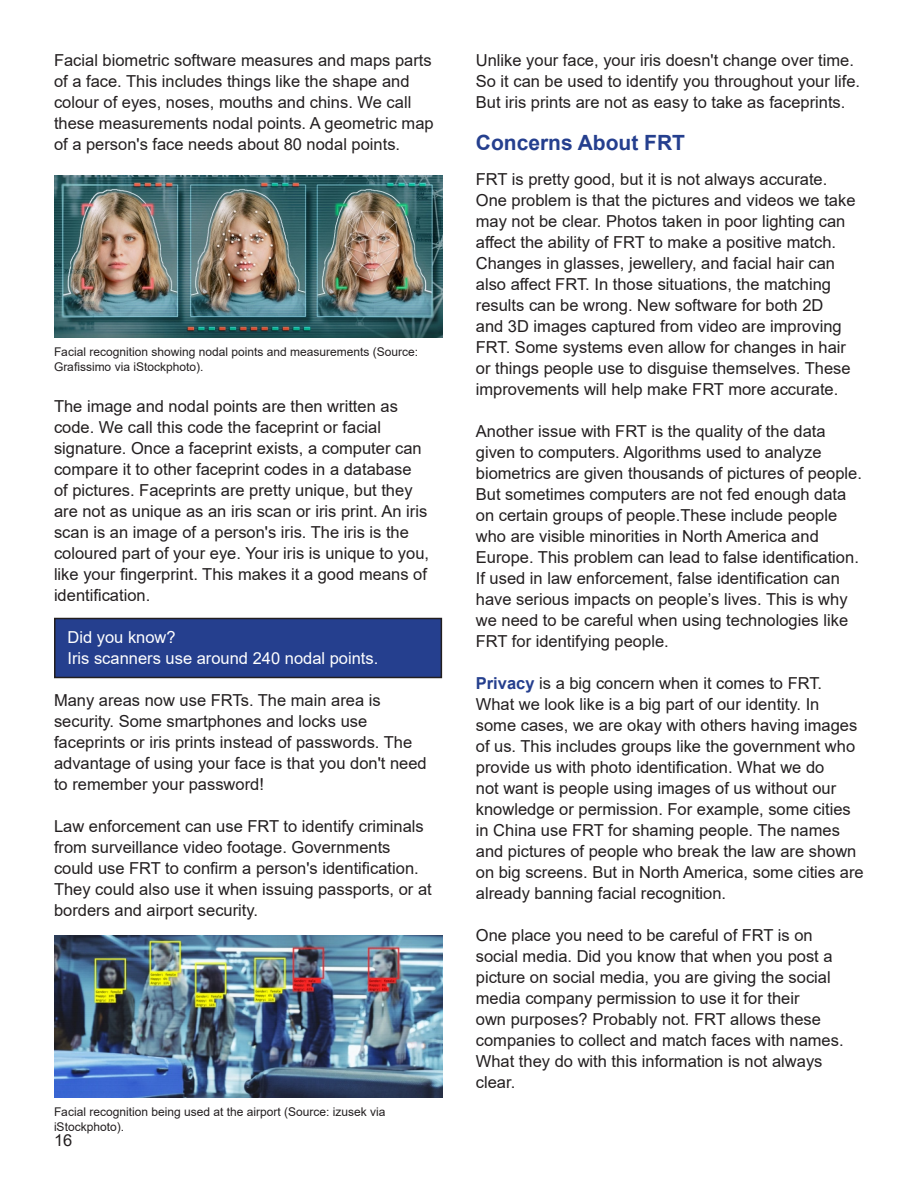
<style>
.page{position:relative;width:918px;height:1188px;background:#fff}
.page>*{position:absolute;margin:0;border:0;box-sizing:border-box;transform-origin:0 0}
.t1{font:700 21px "Arial";color:#253f8e}
.Body_text{font:16.5px/21px "Arial";color:#231f20}
.did_you_know{font:16.5px "Arial";color:#fff}
.t2{font:12px/15px "Arial";color:#231f20}
.s1{font-weight:700;color:#253f8e}
</style>
<div class="page">
<div style="left:55px;top:619px;width:386px;height:58px;background:#253f8e"></div>
<div style="left:54px;top:618px;width:388px;height:60px;border:2px solid #231f20"></div>
<img style="left:54px;top:176px;width:388px;height:162px">
<img style="left:54px;top:936px;width:388px;height:162px">
<p class="Body_text" style="left:54px;top:50px;width:381px">Facial biometric software measures and maps parts of a face. This includes things like the shape and colour of eyes, noses, mouths and chins. We call these measurements nodal points. A geometric map of a person's face needs about 80 nodal points.</p>
<p class="t2" style="left:54px;top:344px;width:366px">Facial recognition showing nodal points and measurements (Source:<br>Grafissimo via iStockphoto).</p>
<p class="Body_text" style="left:54px;top:395px;width:377px">The image and nodal points are then written as code. We call this code the faceprint or facial signature. Once a faceprint exists, a computer can compare it to other faceprint codes in a database of pictures. Faceprints are pretty unique, but they are not as unique as an iris scan or iris print. An iris scan is an image of a person's iris. The iris is the coloured part of your eye. Your iris is unique to you, like your fingerprint. This makes it a good means of identification.</p>
<p class="did_you_know" style="left:68px;top:625px;width:110px">Did you know?</p>
<p class="did_you_know" style="left:68px;top:646px;width:312px">Iris scanners use around 240 nodal points.</p>
<p class="Body_text" style="left:54px;top:689px;width:374px">Many areas now use FRTs. The main area is security. Some smartphones and locks use faceprints or iris prints instead of passwords. The advantage of using your face is that you don't need to remember your password!</p>
<p class="Body_text" style="left:54px;top:815px;width:379px">Law enforcement can use FRT to identify criminals from surveillance video footage. Governments could use FRT to confirm a person's identification.<br>They could also use it when issuing passports, or at borders and airport security.</p>
<p class="t2" style="left:54px;top:1104px;width:333px">Facial recognition being used at the airport (Source: izusek via iStockphoto).</p>
<p class="Body_text" style="left:54px;top:1130px;width:20px">16</p>
<p class="Body_text" style="left:476px;top:50px;width:386px">Unlike your face, your iris doesn't change over time.<br>So it can be used to identify you throughout your life.<br>But iris prints are not as easy to take as faceprints.</p>
<h4 class="t1" style="left:476px;top:128px;width:211px">Concerns About FRT</h4>
<p class="Body_text" style="left:476px;top:168px;width:381px">FRT is pretty good, but it is not always accurate.<br>One problem is that the pictures and videos we take may not be clear. Photos taken in poor lighting can affect the ability of FRT to make a positive match.<br>Changes in glasses, jewellery, and facial hair can also affect FRT. In those situations, the matching results can be wrong. New software for both 2D<br>and 3D images captured from video are improving FRT. Some systems even allow for changes in hair or things people use to disguise themselves. These improvements will help make FRT more accurate.</p>
<p class="Body_text" style="left:476px;top:420px;width:388px">Another issue with FRT is the quality of the data given to computers. Algorithms used to analyze biometrics are given thousands of pictures of people.<br>But sometimes computers are not fed enough data on certain groups of people.These include people who are visible minorities in North America and Europe. This problem can lead to false identification.<br>If used in law enforcement, false identification can have serious impacts on people’s lives. This is why we need to be careful when using technologies like FRT for identifying people.</p>
<p class="Body_text" style="left:476px;top:672px;width:389px"><span class="s1">Privacy</span> is a big concern when it comes to FRT.<br>What we look like is a big part of our identity. In some cases, we are okay with others having images of us. This includes groups like the government who provide us with photo identification. What we do<br>not want is people using images of us without our knowledge or permission. For example, some cities in China use FRT for shaming people. The names and pictures of people who break the law are shown on big screens. But in North America, some cities are already banning facial recognition.</p>
<p class="Body_text" style="left:476px;top:924px;width:369px">One place you need to be careful of FRT is on social media. Did you know that when you post a picture on social media, you are giving the social media company permission to use it for their<br>own purposes? Probably not. FRT allows these companies to collect and match faces with names.<br>What they do with this information is not always clear.</p>
</div>
